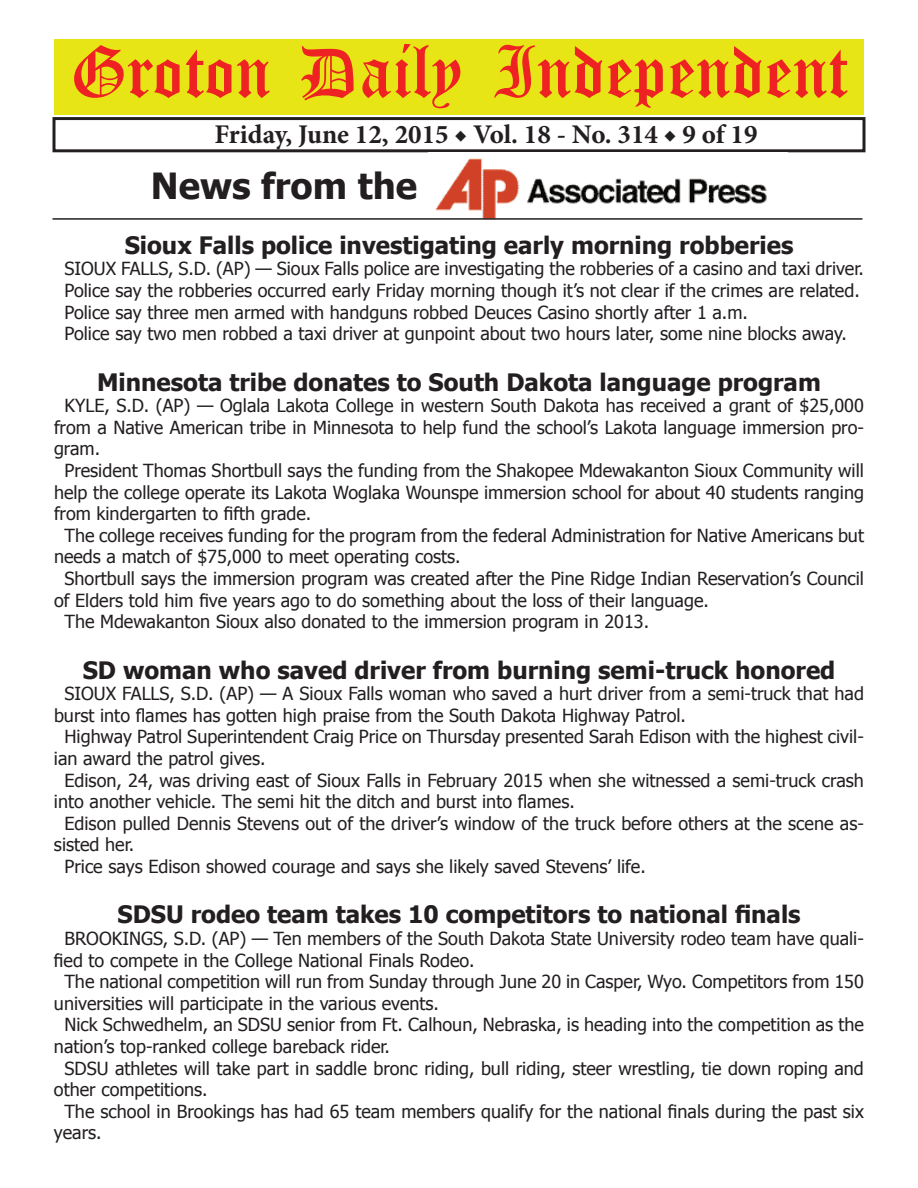
<style>
.page{position:relative;width:918px;height:1188px;background:#fff}
.page>*{position:absolute;margin:0;border:0;box-sizing:border-box;transform-origin:0 0}
.t1{font:54px "Old English Five";color:#ee2123}
.t2{font:700 36px "Tahoma";color:#231f20}
.t3{font:700 27px "Minion Pro";color:#231f20}
.t4{font:700 24px "Tahoma";color:#231f20}
.t5{font:18px/21.6px "Tahoma";color:#231f20}
</style>
<div class="page">
<div style="left:52px;top:117px;width:814px;height:35px;border:3px solid #231f20"></div>
<div style="left:54px;top:40px;width:810px;height:75px;background:#e7e515"></div>
<img style="left:435px;top:158px;width:332px;height:60px">
<hr style="left:52px;top:218px;width:810px;height:2px;background:#231f20">
<h1 class="t1" style="left:70px;top:47px;width:779px">Groton Daily Independent</h1>
<h3 class="t3" style="left:214px;top:116px;width:545px">Friday, June 12, 2015 ◆ Vol. 18 - No. 314 ◆ 9 of 19</h3>
<h2 class="t2" style="left:151px;top:161px;width:268px">News from the</h2>
<h3 class="t4" style="left:125px;top:228px;width:670px">Sioux Falls police investigating early morning robberies</h3>
<p class="t5" style="left:64px;top:257px;width:801px">SIOUX FALLS, S.D. (AP) — Sioux Falls police are investigating the robberies of a casino and taxi driver.<br>Police say the robberies occurred early Friday morning though it’s not clear if the crimes are related.<br>Police say three men armed with handguns robbed Deuces Casino shortly after 1 a.m.<br>Police say two men robbed a taxi driver at gunpoint about two hours later, some nine blocks away.</p>
<h3 class="t4" style="left:97px;top:365px;width:725px">Minnesota tribe donates to South Dakota language program</h3>
<p class="t5" style="left:64px;top:394px;width:801px">KYLE, S.D. (AP) — Oglala Lakota College in western South Dakota has received a grant of $25,000</p>
<p class="t5" style="left:54px;top:416px;width:811px">from a Native American tribe in Minnesota to help fund the school’s Lakota language immersion pro-</p>
<p class="t5" style="left:54px;top:437px;width:48px">gram.</p>
<p class="t5" style="left:64px;top:459px;width:801px">President Thomas Shortbull says the funding from the Shakopee Mdewakanton Sioux Community will</p>
<p class="t5" style="left:54px;top:480px;width:812px">help the college operate its Lakota Woglaka Wounspe immersion school for about 40 students ranging</p>
<p class="t5" style="left:54px;top:502px;width:259px">from kindergarten to fifth grade.</p>
<p class="t5" style="left:64px;top:524px;width:801px">The college receives funding for the program from the federal Administration for Native Americans but</p>
<p class="t5" style="left:54px;top:545px;width:408px">needs a match of $75,000 to meet operating costs.</p>
<p class="t5" style="left:64px;top:567px;width:801px">Shortbull says the immersion program was created after the Pine Ridge Indian Reservation’s Council</p>
<p class="t5" style="left:54px;top:588px;width:656px">of Elders told him five years ago to do something about the loss of their language.</p>
<p class="t5" style="left:64px;top:610px;width:586px">The Mdewakanton Sioux also donated to the immersion program in 2013.</p>
<h3 class="t4" style="left:83px;top:653px;width:754px">SD woman who saved driver from burning semi-truck honored</h3>
<p class="t5" style="left:64px;top:682px;width:801px">SIOUX FALLS, S.D. (AP) — A Sioux Falls woman who saved a hurt driver from a semi-truck that had</p>
<p class="t5" style="left:54px;top:704px;width:634px">burst into flames has gotten high praise from the South Dakota Highway Patrol.</p>
<p class="t5" style="left:64px;top:725px;width:801px">Highway Patrol Superintendent Craig Price on Thursday presented Sarah Edison with the highest civil-</p>
<p class="t5" style="left:54px;top:747px;width:213px">ian award the patrol gives.</p>
<p class="t5" style="left:64px;top:768px;width:801px">Edison, 24, was driving east of Sioux Falls in February 2015 when she witnessed a semi-truck crash</p>
<p class="t5" style="left:54px;top:790px;width:522px">into another vehicle. The semi hit the ditch and burst into flames.</p>
<p class="t5" style="left:64px;top:812px;width:801px">Edison pulled Dennis Stevens out of the driver’s window of the truck before others at the scene as-</p>
<p class="t5" style="left:54px;top:833px;width:82px">sisted her.</p>
<p class="t5" style="left:64px;top:855px;width:583px">Price says Edison showed courage and says she likely saved Stevens’ life.</p>
<h3 class="t4" style="left:118px;top:898px;width:685px">SDSU rodeo team takes 10 competitors to national finals</h3>
<p class="t5" style="left:64px;top:927px;width:801px">BROOKINGS, S.D. (AP) — Ten members of the South Dakota State University rodeo team have quali-</p>
<p class="t5" style="left:54px;top:948px;width:422px">fied to compete in the College National Finals Rodeo.</p>
<p class="t5" style="left:64px;top:970px;width:801px">The national competition will run from Sunday through June 20 in Casper, Wyo. Competitors from 150</p>
<p class="t5" style="left:54px;top:992px;width:387px">universities will participate in the various events.</p>
<p class="t5" style="left:64px;top:1013px;width:801px">Nick Schwedhelm, an SDSU senior from Ft. Calhoun, Nebraska, is heading into the competition as the</p>
<p class="t5" style="left:54px;top:1035px;width:338px">nation’s top-ranked college bareback rider.</p>
<p class="t5" style="left:64px;top:1056px;width:801px">SDSU athletes will take part in saddle bronc riding, bull riding, steer wrestling, tie down roping and</p>
<p class="t5" style="left:54px;top:1078px;width:155px">other competitions.</p>
<p class="t5" style="left:64px;top:1100px;width:801px">The school in Brookings has had 65 team members qualify for the national finals during the past six</p>
<p class="t5" style="left:54px;top:1121px;width:49px">years.</p>
</div>
